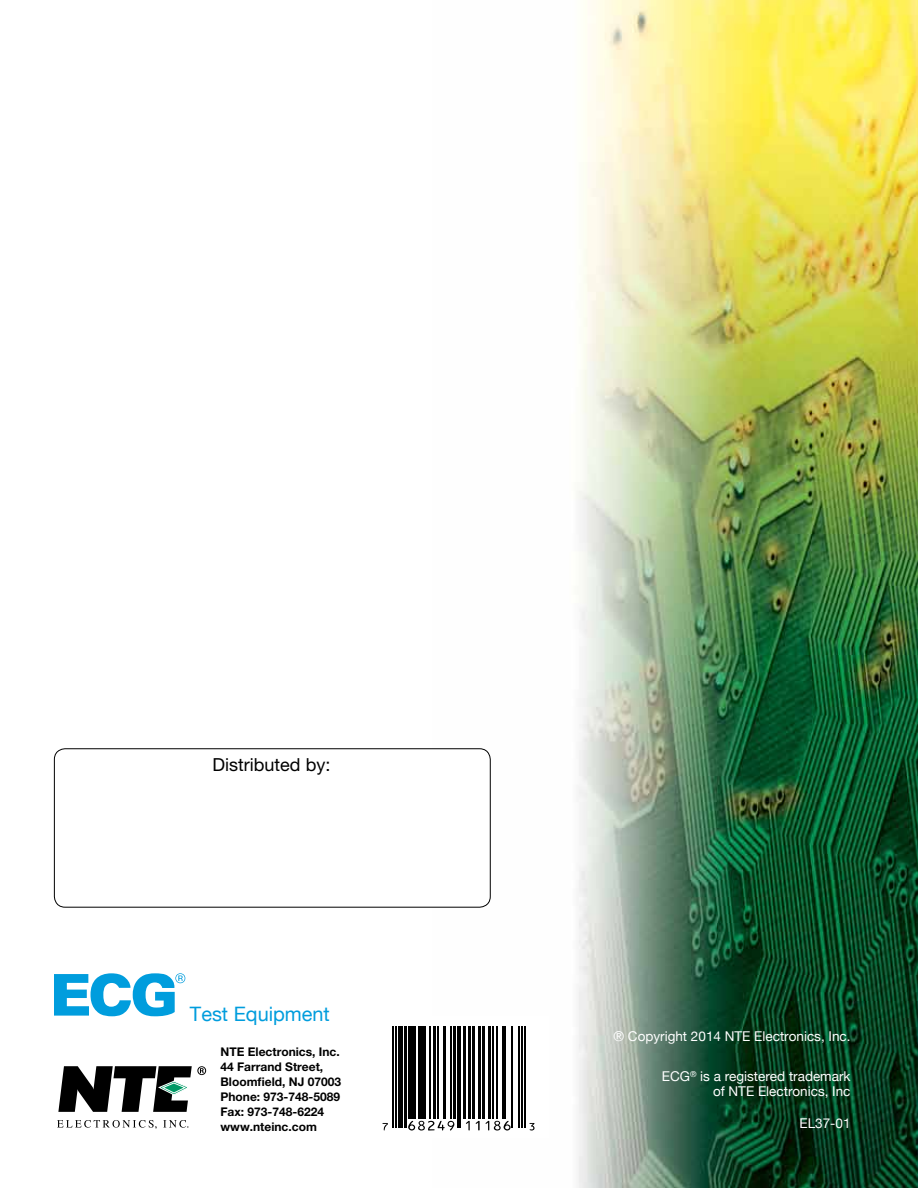
<style>
.page{position:relative;width:918px;height:1188px;background:#fff}
.page>*{position:absolute;margin:0;border:0;box-sizing:border-box;transform-origin:0 0}
.t1{font:19.95px "Helvetica Neue";color:#009ddd}
.t2{font:18px "Helvetica Neue";color:#000}
.t3{font:13.5px/15.8px "Helvetica Neue";color:#fff;text-align:right}
.t4{font:700 12px/15px "Helvetica Neue";color:#000}
</style>
<div class="page">
<img style="left:483px;top:0;width:435px;height:1188px">
<svg style="left:57px;top:1120px;width:100px;height:9px"></svg>
<svg style="left:163px;top:1120px;width:25px;height:8px"></svg>
<svg style="left:58px;top:1066px;width:148px;height:46px"></svg>
<svg style="left:54px;top:973px;width:131px;height:43px"></svg>
<div style="left:54px;top:749px;width:436px;height:158px;background:#fff;border-radius:11px"></div>
<div style="left:54px;top:748px;width:437px;height:160px;border:1px solid #000;border-radius:11px"></div>
<div style="left:371px;top:1017px;width:178px;height:121px;background:#fff"></div>
<hr style="left:392px;top:1026px;width:2px;height:101px;background:#000">
<hr style="left:395px;top:1026px;width:1px;height:101px;background:#000">
<hr style="left:398px;top:1026px;width:4px;height:101px;background:#000">
<hr style="left:404px;top:1026px;width:2px;height:101px;background:#000">
<hr style="left:408px;top:1026px;width:1px;height:93px;background:#000">
<div style="left:411px;top:1026px;width:5px;height:93px;background:#000"></div>
<hr style="left:418px;top:1026px;width:2px;height:93px;background:#000">
<hr style="left:422px;top:1026px;width:4px;height:93px;background:#000">
<hr style="left:429px;top:1026px;width:1px;height:93px;background:#000">
<hr style="left:433px;top:1026px;width:3px;height:93px;background:#000">
<hr style="left:437px;top:1026px;width:2px;height:93px;background:#000">
<hr style="left:443px;top:1026px;width:3px;height:93px;background:#000">
<hr style="left:450px;top:1026px;width:1px;height:93px;background:#000">
<hr style="left:453px;top:1026px;width:2px;height:93px;background:#000">
<hr style="left:457px;top:1026px;width:1px;height:101px;background:#000">
<hr style="left:460px;top:1026px;width:1px;height:101px;background:#000">
<hr style="left:463px;top:1026px;width:2px;height:93px;background:#000">
<hr style="left:468px;top:1026px;width:3px;height:93px;background:#000">
<hr style="left:472px;top:1026px;width:3px;height:93px;background:#000">
<hr style="left:478px;top:1026px;width:3px;height:93px;background:#000">
<hr style="left:482px;top:1026px;width:3px;height:93px;background:#000">
<hr style="left:488px;top:1026px;width:3px;height:93px;background:#000">
<hr style="left:492px;top:1026px;width:1px;height:93px;background:#000">
<hr style="left:496px;top:1026px;width:1px;height:93px;background:#000">
<hr style="left:502px;top:1026px;width:1px;height:93px;background:#000">
<hr style="left:505px;top:1026px;width:1px;height:93px;background:#000">
<hr style="left:512px;top:1026px;width:1px;height:101px;background:#000">
<hr style="left:519px;top:1026px;width:1px;height:101px;background:#000">
<hr style="left:522px;top:1026px;width:1px;height:101px;background:#000">
<hr style="left:524px;top:1026px;width:2px;height:101px;background:#000">
<svg style="left:382px;top:1123px;width:6px;height:8px"></svg>
<svg style="left:408px;top:1121px;width:46px;height:10px"></svg>
<svg style="left:466px;top:1121px;width:4px;height:10px"></svg>
<svg style="left:476px;top:1121px;width:4px;height:10px"></svg>
<svg style="left:486px;top:1121px;width:25px;height:10px"></svg>
<svg style="left:529px;top:1123px;width:6px;height:8px"></svg>
<h2 class="t2" style="left:213px;top:754px;width:119px">Distributed by:</h2>
<h1 class="t1" style="left:190px;top:997px;width:141px">Test Equipment</h1>
<p class="t4" style="left:221px;top:1044px;width:122px">NTE Electronics, Inc.<br>44 Farrand Street,<br>Bloomfield, NJ 07003<br>Phone: 973-748-5089<br>Fax: 973-748-6224 www.nteinc.com</p>
<p class="t3" style="left:613px;top:1027px;width:239px">® Copyright 2014 NTE Electronics, Inc.</p>
<p class="t3" style="left:662px;top:1067px;width:190px">ECG<sup>®</sup> is a registered trademark of NTE Electronics, Inc</p>
<p class="t3" style="left:799px;top:1114px;width:53px">EL37-01</p>
</div>
